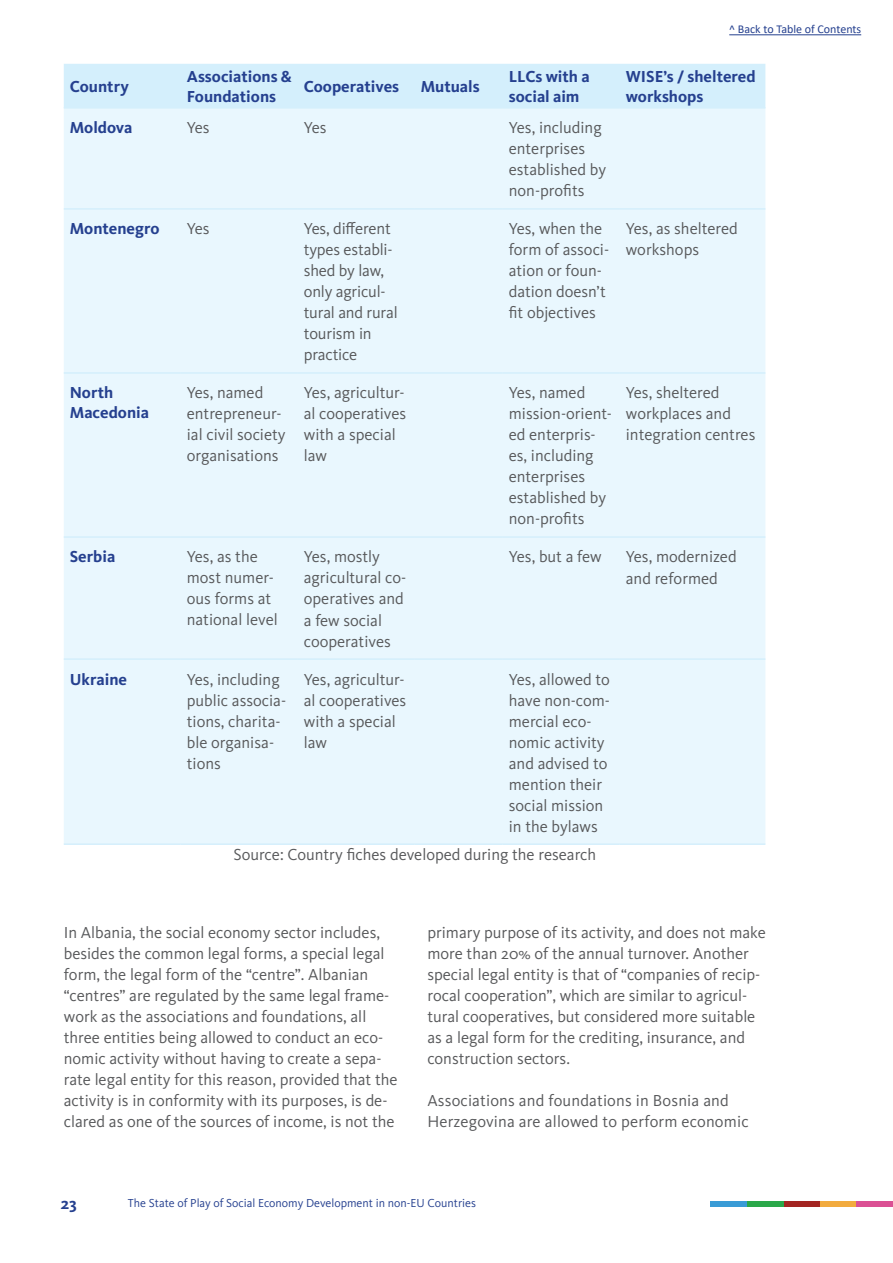
<style>
.page{position:relative;width:893px;height:1263px;background:#fff}
.page>*{position:absolute;margin:0;border:0;box-sizing:border-box;transform-origin:0 0}
.t1{font:16.5px/21px "Kievit Pro";color:#58595b}
.t2{font:700 16.5px/19.5px "Kievit Pro";color:#25408f}
.t3{font:12px "Kievit Pro";color:#25408f}
.t4{font:12px "Calibri";color:#25408f}
</style>
<div class="page">
<div style="left:710px;top:1202px;width:37px;height:5px;background:#399bd6"></div>
<div style="left:747px;top:1202px;width:37px;height:5px;background:#2aa84a"></div>
<div style="left:784px;top:1202px;width:37px;height:5px;background:#a32521"></div>
<div style="left:820px;top:1202px;width:37px;height:5px;background:#f2ab3e"></div>
<div style="left:856px;top:1202px;width:37px;height:5px;background:#db5094"></div>
<hr style="left:729px;top:34px;width:132px;height:1px;background:#25408f">
<div style="left:64px;top:64px;width:701px;height:43px;background:#d4effc"></div>
<div style="left:64px;top:109px;width:701px;height:734px;background:#e9f7fe"></div>
<hr style="left:64px;top:107px;width:117px;height:2px;background:#d4effc">
<hr style="left:181px;top:107px;width:117px;height:2px;background:#d4effc">
<hr style="left:298px;top:107px;width:117px;height:2px;background:#d4effc">
<hr style="left:415px;top:107px;width:88px;height:2px;background:#d4effc">
<hr style="left:503px;top:107px;width:117px;height:2px;background:#d4effc">
<hr style="left:620px;top:107px;width:145px;height:2px;background:#d4effc">
<hr style="left:64px;top:208px;width:117px;height:2px;background:#d4effc">
<hr style="left:181px;top:208px;width:117px;height:2px;background:#d4effc">
<hr style="left:298px;top:208px;width:117px;height:2px;background:#d4effc">
<hr style="left:415px;top:208px;width:88px;height:2px;background:#d4effc">
<hr style="left:503px;top:208px;width:117px;height:2px;background:#d4effc">
<hr style="left:620px;top:208px;width:145px;height:2px;background:#d4effc">
<hr style="left:64px;top:372px;width:117px;height:2px;background:#d4effc">
<hr style="left:181px;top:372px;width:117px;height:2px;background:#d4effc">
<hr style="left:298px;top:372px;width:117px;height:2px;background:#d4effc">
<hr style="left:415px;top:372px;width:88px;height:2px;background:#d4effc">
<hr style="left:503px;top:372px;width:117px;height:2px;background:#d4effc">
<hr style="left:620px;top:372px;width:145px;height:2px;background:#d4effc">
<hr style="left:64px;top:536px;width:117px;height:2px;background:#d4effc">
<hr style="left:181px;top:536px;width:117px;height:2px;background:#d4effc">
<hr style="left:298px;top:536px;width:117px;height:2px;background:#d4effc">
<hr style="left:415px;top:536px;width:88px;height:2px;background:#d4effc">
<hr style="left:503px;top:536px;width:117px;height:2px;background:#d4effc">
<hr style="left:620px;top:536px;width:145px;height:2px;background:#d4effc">
<hr style="left:64px;top:658px;width:117px;height:2px;background:#d4effc">
<hr style="left:181px;top:658px;width:117px;height:2px;background:#d4effc">
<hr style="left:298px;top:658px;width:117px;height:2px;background:#d4effc">
<hr style="left:415px;top:658px;width:88px;height:2px;background:#d4effc">
<hr style="left:503px;top:658px;width:117px;height:2px;background:#d4effc">
<hr style="left:620px;top:658px;width:145px;height:2px;background:#d4effc">
<hr style="left:64px;top:843px;width:117px;height:2px;background:#d4effc">
<hr style="left:181px;top:843px;width:117px;height:2px;background:#d4effc">
<hr style="left:298px;top:843px;width:117px;height:2px;background:#d4effc">
<hr style="left:415px;top:843px;width:88px;height:2px;background:#d4effc">
<hr style="left:503px;top:843px;width:117px;height:2px;background:#d4effc">
<hr style="left:620px;top:843px;width:145px;height:2px;background:#d4effc">
<p class="t4" style="left:729px;top:21px;width:133px">^ Back to Table of Contents</p>
<p class="t2" style="left:70px;top:77px;width:61px">Country</p>
<p class="t2" style="left:187px;top:67px;width:106px">Associations &amp;<br>Foundations</p>
<p class="t2" style="left:304px;top:77px;width:97px">Cooperatives</p>
<p class="t2" style="left:421px;top:77px;width:60px">Mutuals</p>
<p class="t2" style="left:509px;top:67px;width:82px">LLCs with a social aim</p>
<p class="t2" style="left:626px;top:67px;width:131px">WISE’s / sheltered workshops</p>
<p class="t2" style="left:70px;top:118px;width:64px">Moldova</p>
<p class="t1" style="left:187px;top:117px;width:24px">Yes</p>
<p class="t1" style="left:304px;top:117px;width:24px">Yes</p>
<p class="t1" style="left:509px;top:117px;width:99px">Yes, including enterprises established by non-profits</p>
<p class="t2" style="left:70px;top:219px;width:91px">Montenegro</p>
<p class="t1" style="left:187px;top:218px;width:24px">Yes</p>
<p class="t1" style="left:304px;top:218px;width:95px">Yes, different types establi&shy;shed by law, only agricul&shy;tural and rural tourism in practice</p>
<p class="t1" style="left:509px;top:218px;width:102px">Yes, when the form of associ&shy;ation or foun&shy;dation doesn’t fit objectives</p>
<p class="t1" style="left:626px;top:218px;width:114px">Yes, as sheltered workshops</p>
<p class="t2" style="left:70px;top:383px;width:81px">North<br>Macedonia</p>
<p class="t1" style="left:187px;top:382px;width:100px">Yes, named entrepreneur&shy;ial civil society organisations</p>
<p class="t1" style="left:304px;top:382px;width:104px">Yes, agricultur&shy;al cooperatives with a special law</p>
<p class="t1" style="left:509px;top:382px;width:105px">Yes, named mission-orient&shy;ed enterpris&shy;es, including enterprises established by non-profits</p>
<p class="t1" style="left:626px;top:382px;width:131px">Yes, sheltered workplaces and integration centres</p>
<p class="t2" style="left:70px;top:547px;width:47px">Serbia</p>
<p class="t1" style="left:187px;top:546px;width:92px">Yes, as the most numer&shy;ous forms at national level</p>
<p class="t1" style="left:304px;top:546px;width:104px">Yes, mostly agricultural co&shy;operatives and a few social cooperatives</p>
<p class="t1" style="left:509px;top:546px;width:94px">Yes, but a few</p>
<p class="t1" style="left:626px;top:546px;width:112px">Yes, modernized and reformed</p>
<p class="t2" style="left:70px;top:669px;width:59px">Ukraine</p>
<p class="t1" style="left:187px;top:668px;width:101px">Yes, including public associa&shy;tions, charita&shy;ble organisa&shy;tions</p>
<p class="t1" style="left:304px;top:668px;width:104px">Yes, agricultur&shy;al cooperatives with a special law</p>
<p class="t1" style="left:509px;top:668px;width:103px">Yes, allowed to have non-com&shy;mercial eco&shy;nomic activity and advised to mention their social mission in the bylaws</p>
<p class="t1" style="left:233px;top:844px;width:364px">Source: Country fiches developed during the research</p>
<p class="t1" style="left:64px;top:921px;width:335px">In Albania, the social economy sector includes, besides the common legal forms, a special legal form, the legal form of the “centre”. Albanian “centres” are regulated by the same legal frame&shy;work as the associations and foundations, all three entities being allowed to conduct an eco&shy;nomic activity without having to create a sepa&shy;rate legal entity for this reason, provided that the activity is in conformity with its purposes, is de&shy;clared as one of the sources of income, is not the</p>
<p class="t1" style="left:427px;top:921px;width:340px">primary purpose of its activity, and does not make more than 20% of the annual turnover. Another special legal entity is that of “companies of recip&shy;rocal cooperation”, which are similar to agricul&shy;tural cooperatives, but considered more suitable as a legal form for the crediting, insurance, and construction sectors.</p>
<p class="t1" style="left:427px;top:1090px;width:323px">Associations and foundations in Bosnia and<br>Herzegovina are allowed to perform economic</p>
<p class="t2" style="left:61px;top:1194px;width:17px">23</p>
<p class="t3" style="left:128px;top:1196px;width:349px">The State of Play of Social Economy Development in non-EU Countries</p>
</div>
